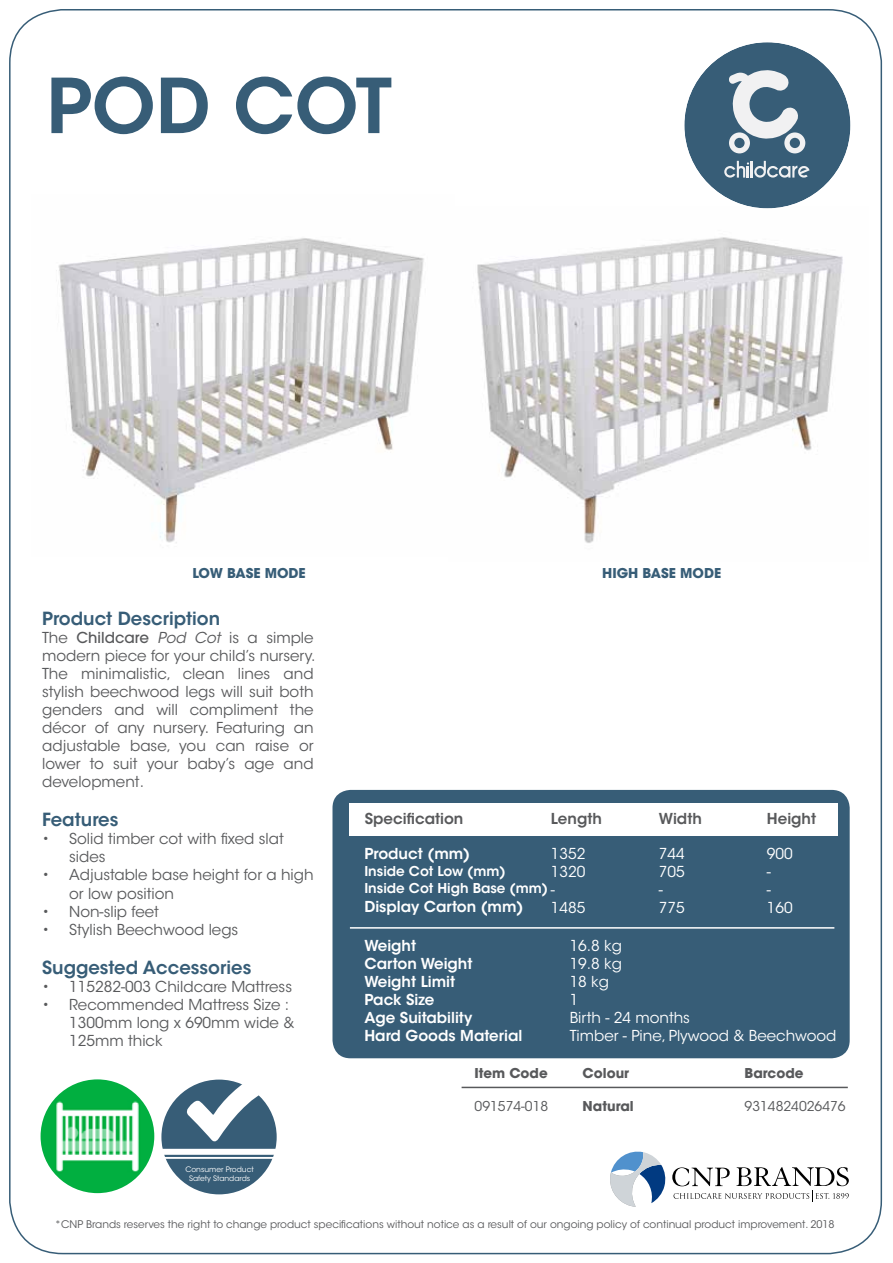
<style>
.page{position:relative;width:893px;height:1263px;background:#fff}
.page>*{position:absolute;margin:0;border:0;box-sizing:border-box;transform-origin:0 0}
.t1{font:600 75px "ITC Avant Garde Std";color:#375d77}
.t2{font:600 18px "ITC Avant Garde Std";color:#375d77}
.t3{font:15px/18px "ITC Avant Garde Std";color:#58595b}
.t4{font:600 15px/18px "ITC Avant Garde Std";color:#fff}
.t5{font:15px/18px "ITC Avant Garde Std";color:#fff}
.t6{font:600 15px "ITC Avant Garde Std";color:#58595b}
.t7{font:600 13.5px/18px "ITC Avant Garde Std";color:#fff}
.t8{font:700 13.5px "ITC Avant Garde Std";color:#58595b}
.t9{font:13.5px "ITC Avant Garde Std";color:#58595b}
.t10{font:700 13.5px "ITC Avant Garde Std";color:#375d77}
.t11{font:10.5px "ITC Avant Garde Std";color:#58595b}
.t12{font:7.5px/9px "ITC Avant Garde Std";color:#fff;text-align:center}
.s1{font-weight:500}
.s2{font-style:italic}
</style>
<div class="page">
<svg style="left:610px;top:1151px;width:56px;height:56px"></svg>
<svg style="left:672px;top:1167px;width:177px;height:34px"></svg>
<hr style="left:462px;top:1087px;width:386px;height:1px;background:#58595b">
<div style="left:332px;top:790px;width:518px;height:268px;background:#375d77;border-radius:18px"></div>
<hr style="left:350px;top:927px;width:484px;height:2px;background:#fff">
<div style="left:350px;top:803px;width:488px;height:33px;background:#fff"></div>
<div style="left:161px;top:1079px;width:116px;height:115px;background:#375d77;border-radius:50%"></div>
<div style="left:161px;top:1149px;width:116px;height:6px;background:#fff"></div>
<hr style="left:161px;top:1157px;width:116px;height:2px;background:#fff">
<svg style="left:185px;top:1079px;width:77px;height:63px"></svg>
<img style="left:41px;top:1079px;width:113px;height:114px;border-radius:57px">
<img style="left:477px;top:206px;width:366px;height:337px">
<img style="left:56px;top:238px;width:368px;height:305px">
<div style="left:684px;top:42px;width:166px;height:166px;background:#375d77;border-radius:50%"></div>
<svg style="left:729px;top:70px;width:77px;height:83px"></svg>
<svg style="left:724px;top:161px;width:85px;height:17px"></svg>
<h1 class="t1" style="left:46px;top:58px;width:347px">POD COT</h1>
<p class="t10" style="left:192px;top:564px;width:115px">LOW BASE MODE</p>
<p class="t10" style="left:602px;top:564px;width:121px">HIGH BASE MODE</p>
<p class="t2" style="left:42px;top:607px;width:180px">Product Description</p>
<p class="t3" style="left:42px;top:629px;width:275px;text-align:justify">The <span class="s1">Childcare</span> <span class="s2">Pod Cot</span> is a simple modern piece for your child’s nursery.<br>The minimalistic, clean lines and stylish beechwood legs will suit both genders and will compliment the décor of any nursery. Featuring an adjustable base, you can raise or lower to suit your baby’s age and development.</p>
<p class="t2" style="left:42px;top:808px;width:78px">Features</p>
<p class="t3" style="left:69px;top:830px;width:216px;text-indent:-27px">• Solid timber cot with fixed slat sides</p>
<p class="t3" style="left:69px;top:866px;width:246px;text-indent:-27px">• Adjustable base height for a high or low position</p>
<p class="t3" style="left:42px;top:902px;width:118px">• Non-slip feet</p>
<p class="t3" style="left:42px;top:920px;width:198px">• Stylish Beechwood legs</p>
<p class="t2" style="left:42px;top:956px;width:211px">Suggested Accessories</p>
<p class="t3" style="left:42px;top:978px;width:251px">• 115282-003 Childcare Mattress</p>
<p class="t3" style="left:69px;top:996px;width:227px;text-indent:-27px">• Recommended Mattress Size :<br>1300mm long x 690mm wide &amp;<br>125mm thick</p>
<p class="t12" style="left:185px;top:1164px;width:70px">Consumer Product<br>Safety Standards</p>
<p class="t6" style="left:365px;top:809px;width:100px">Specification</p>
<p class="t6" style="left:551px;top:809px;width:53px">Length</p>
<p class="t6" style="left:659px;top:809px;width:45px">Width</p>
<p class="t6" style="left:767px;top:809px;width:51px">Height</p>
<p class="t5" style="left:551px;top:845px;width:36px">1352</p>
<p class="t5" style="left:659px;top:845px;width:27px">744</p>
<p class="t5" style="left:767px;top:845px;width:27px">900</p>
<p class="t5" style="left:551px;top:863px;width:36px">1320</p>
<p class="t5" style="left:659px;top:863px;width:27px">705</p>
<p class="t5" style="left:767px;top:863px;width:6px">-</p>
<p class="t5" style="left:551px;top:881px;width:6px">-</p>
<p class="t5" style="left:659px;top:881px;width:6px">-</p>
<p class="t5" style="left:767px;top:881px;width:6px">-</p>
<p class="t5" style="left:551px;top:899px;width:36px">1485</p>
<p class="t5" style="left:659px;top:899px;width:27px">775</p>
<p class="t5" style="left:767px;top:899px;width:27px">160</p>
<p class="t4" style="left:364px;top:845px;width:107px">Product (mm)</p>
<p class="t7" style="left:364px;top:861px;width:185px">Inside Cot Low (mm)<br>Inside Cot High Base (mm)</p>
<p class="t4" style="left:364px;top:897px;width:161px">Display Carton (mm)</p>
<p class="t4" style="left:364px;top:937px;width:159px">Weight<br>Carton Weight<br>Weight Limit<br>Pack Size<br>Age Suitability<br>Hard Goods Material</p>
<p class="t5" style="left:570px;top:937px;width:268px">16.8 kg<br>19.8 kg<br>18 kg<br>1<br>Birth - 24 months<br>Timber - Pine, Plywood &amp; Beechwood</p>
<p class="t8" style="left:475px;top:1064px;width:75px">Item Code</p>
<p class="t8" style="left:583px;top:1064px;width:48px">Colour</p>
<p class="t8" style="left:745px;top:1064px;width:60px">Barcode</p>
<p class="t9" style="left:475px;top:1097px;width:75px">091574-018</p>
<p class="t8" style="left:583px;top:1097px;width:53px">Natural</p>
<p class="t9" style="left:745px;top:1097px;width:103px">9314824026476</p>
<p class="t11" style="left:55px;top:1218px;width:781px">*CNP Brands reserves the right to change product specifications without notice as a result of our ongoing policy of continual product improvement. 2018</p>
</div>
